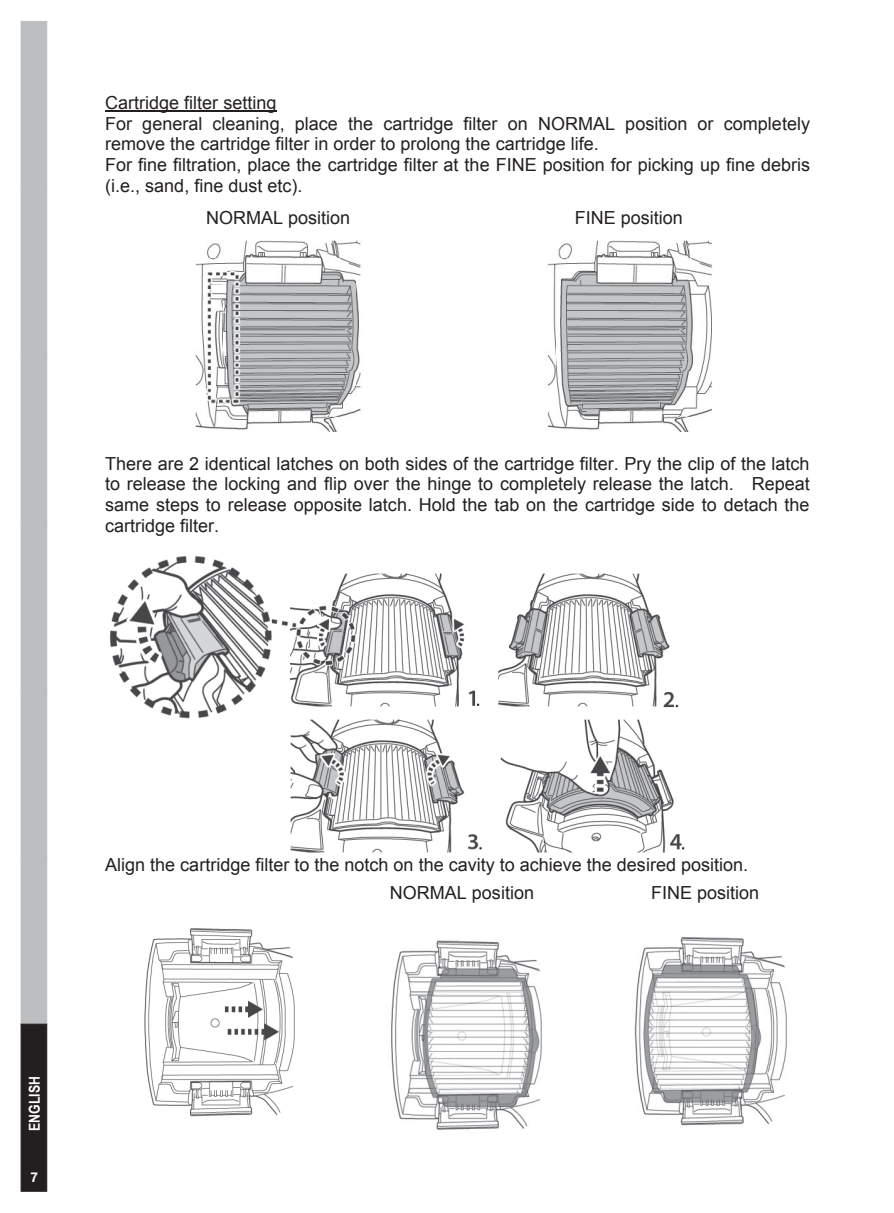
<style>
.page{position:relative;width:894px;height:1213px;background:#fff}
.page>*{position:absolute;margin:0;border:0;box-sizing:border-box;transform-origin:0 0}
.t1{font:18px/20.7px "Arial";color:#231f20}
.t2{font:700 15px "Arial Narrow";color:#fff}
.t3{font:700 13.5px "Helvetica Neue";color:#fff}
</style>
<div class="page">
<hr style="left:105px;top:111px;width:171px;height:1px;background:#231f20">
<img style="left:109px;top:556px;width:576px;height:297px">
<img style="left:196px;top:240px;width:165px;height:191px">
<img style="left:547px;top:240px;width:165px;height:191px">
<img style="left:144px;top:928px;width:151px;height:189px">
<img style="left:391px;top:940px;width:151px;height:189px">
<img style="left:634px;top:937px;width:153px;height:189px">
<div style="left:21px;top:355px;width:26px;height:168px;background:#bcbec0"></div>
<div style="left:21px;top:188px;width:26px;height:168px;background:#bcbec0"></div>
<div style="left:21px;top:21px;width:26px;height:168px;background:#bcbec0"></div>
<div style="left:21px;top:522px;width:26px;height:168px;background:#bcbec0"></div>
<div style="left:21px;top:856px;width:26px;height:168px;background:#bcbec0"></div>
<div style="left:21px;top:689px;width:26px;height:168px;background:#bcbec0"></div>
<div style="left:21px;top:1023px;width:26px;height:168px;background:#231f20;border:1px solid #231f20"></div>
<p class="t1" style="left:105px;top:92px;width:706px">Cartridge filter setting<br>For general cleaning, place the cartridge filter on NORMAL position or completely remove the cartridge filter in order to prolong the cartridge life.<br>For fine filtration, place the cartridge filter at the FINE position for picking up fine debris (i.e., sand, fine dust etc).</p>
<p class="t1" style="left:206px;top:208px;width:146px">NORMAL position</p>
<p class="t1" style="left:574px;top:208px;width:110px">FINE position</p>
<p class="t1" style="left:105px;top:453px;width:706px;text-align:justify">There are 2 identical latches on both sides of the cartridge filter. Pry the clip of the latch to release the locking and flip over the hinge to completely release the latch. Repeat same steps to release opposite latch. Hold the tab on the cartridge side to detach the cartridge filter.</p>
<p class="t1" style="left:390px;top:850px;width:360px;line-height:28.3px;text-indent:-284px">Align the cartridge filter to the notch on the cavity to achieve the desired position.<br>NORMAL position</p>
<p class="t1" style="left:651px;top:882px;width:110px">FINE position</p>
<p class="t2" style="left:23px;top:1130px;width:56px;rotate:-90deg">ENGLISH</p>
<p class="t3" style="left:30px;top:1166px;width:9px">7</p>
</div>
